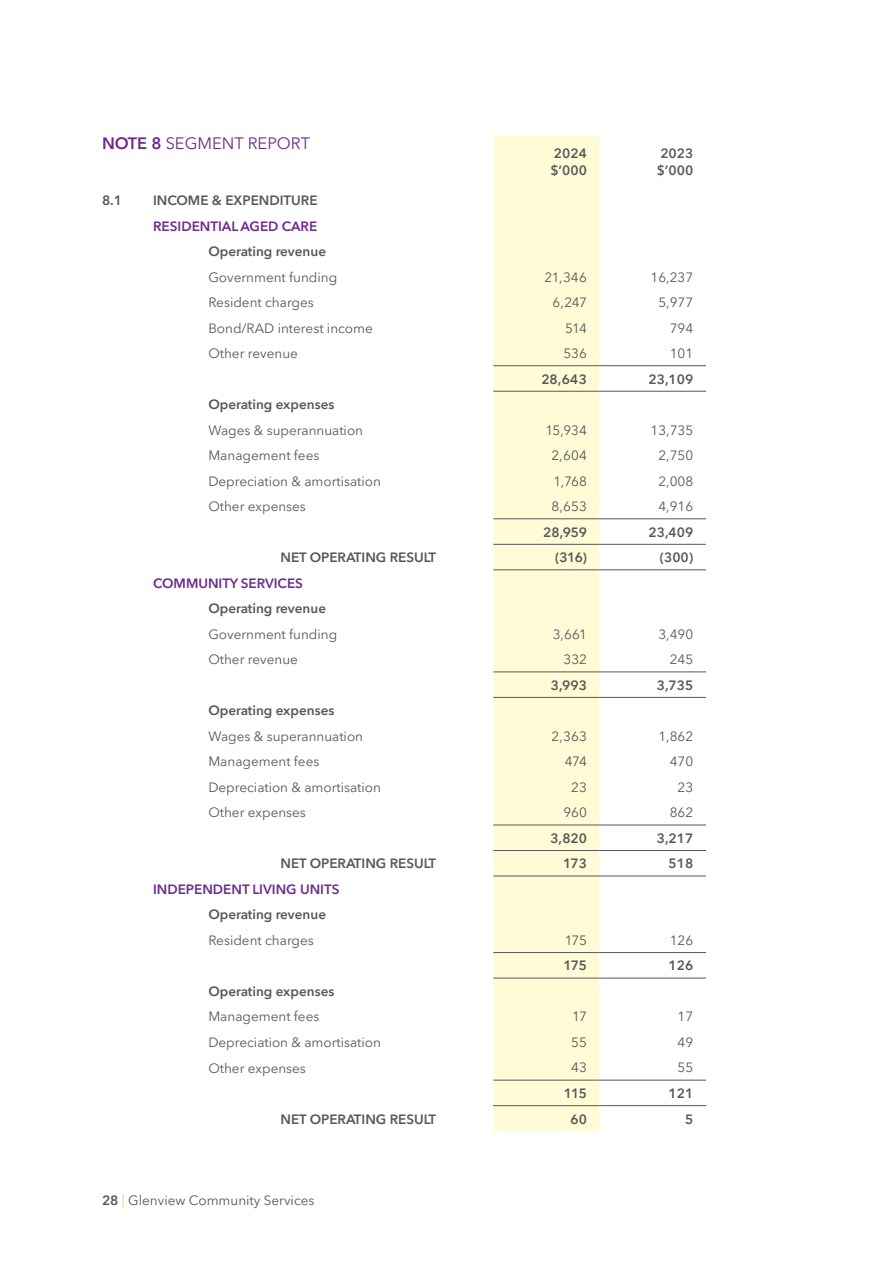
<style>
.page{position:relative;width:893px;height:1263px;background:#fff}
.page>*{position:absolute;margin:0;border:0;box-sizing:border-box;transform-origin:0 0}
.Notes_number_heads{font:16.5px "Avenir Next LT Pro";color:#6e2a8e}
.t1{font:13.5px "Avenir Next LT Pro";color:#57585a}
.t2{font:600 13.5px "Avenir Next LT Pro";color:#57585a}
.t3{font:600 13.5px "Avenir Next LT Pro";color:#6e2a8e}
.s1{font-weight:600}
.s2{color:#d5df3e}
</style>
<div class="page">
<div style="left:493px;top:136px;width:107px;height:995px;background:#fffbd6"></div>
<svg style="left:600px;top:366px;width:106px;height:741px"></svg>
<hr style="left:493px;top:365px;width:107px;height:1px;background:#57585a">
<hr style="left:600px;top:365px;width:106px;height:1px;background:#57585a">
<hr style="left:493px;top:391px;width:107px;height:1px;background:#57585a">
<hr style="left:600px;top:391px;width:106px;height:1px;background:#57585a">
<hr style="left:493px;top:569px;width:107px;height:1px;background:#57585a">
<hr style="left:600px;top:569px;width:106px;height:1px;background:#57585a">
<hr style="left:493px;top:671px;width:107px;height:1px;background:#57585a">
<hr style="left:600px;top:671px;width:106px;height:1px;background:#57585a">
<hr style="left:493px;top:697px;width:107px;height:1px;background:#57585a">
<hr style="left:600px;top:697px;width:106px;height:1px;background:#57585a">
<hr style="left:493px;top:876px;width:107px;height:1px;background:#57585a">
<hr style="left:600px;top:876px;width:106px;height:1px;background:#57585a">
<hr style="left:493px;top:825px;width:107px;height:1px;background:#57585a">
<hr style="left:600px;top:825px;width:106px;height:1px;background:#57585a">
<hr style="left:493px;top:850px;width:107px;height:1px;background:#57585a">
<hr style="left:600px;top:850px;width:106px;height:1px;background:#57585a">
<hr style="left:493px;top:952px;width:107px;height:1px;background:#57585a">
<hr style="left:600px;top:952px;width:106px;height:1px;background:#57585a">
<hr style="left:493px;top:978px;width:107px;height:1px;background:#57585a">
<hr style="left:600px;top:978px;width:106px;height:1px;background:#57585a">
<hr style="left:493px;top:1080px;width:107px;height:1px;background:#57585a">
<hr style="left:600px;top:1080px;width:106px;height:1px;background:#57585a">
<hr style="left:493px;top:518px;width:107px;height:1px;background:#57585a">
<hr style="left:600px;top:518px;width:106px;height:1px;background:#57585a">
<hr style="left:493px;top:544px;width:107px;height:1px;background:#57585a">
<hr style="left:600px;top:544px;width:106px;height:1px;background:#57585a">
<hr style="left:493px;top:1105px;width:107px;height:1px;background:#57585a">
<hr style="left:600px;top:1105px;width:106px;height:1px;background:#57585a">
<p class="Notes_number_heads" style="left:102px;top:133px;width:210px"><span class="s1">NOTE 8</span> SEGMENT REPORT</p>
<p class="t2" style="left:554px;top:146px;width:34px">2024</p>
<p class="t2" style="left:550px;top:162px;width:38px">$’000</p>
<p class="t2" style="left:660px;top:146px;width:34px">2023</p>
<p class="t2" style="left:657px;top:162px;width:38px">$’000</p>
<p class="t2" style="left:102px;top:192px;width:21px">8.1</p>
<p class="t2" style="left:153px;top:192px;width:166px">INCOME &amp; EXPENDITURE</p>
<p class="t3" style="left:153px;top:218px;width:166px">RESIDENTIAL AGED CARE</p>
<p class="t2" style="left:208px;top:243px;width:119px">Operating revenue</p>
<p class="t1" style="left:208px;top:269px;width:130px">Government funding</p>
<p class="t1" style="left:544px;top:269px;width:44px">21,346</p>
<p class="t1" style="left:651px;top:269px;width:44px">16,237</p>
<p class="t1" style="left:208px;top:294px;width:107px">Resident charges</p>
<p class="t1" style="left:552px;top:294px;width:36px">6,247</p>
<p class="t1" style="left:658px;top:294px;width:36px">5,977</p>
<p class="t1" style="left:208px;top:320px;width:166px">Bond/RAD interest income</p>
<p class="t1" style="left:565px;top:320px;width:23px">514</p>
<p class="t1" style="left:670px;top:320px;width:25px">794</p>
<p class="t1" style="left:208px;top:345px;width:91px">Other revenue</p>
<p class="t1" style="left:563px;top:345px;width:25px">536</p>
<p class="t1" style="left:670px;top:345px;width:25px">101</p>
<p class="t2" style="left:541px;top:371px;width:47px">28,643</p>
<p class="t2" style="left:649px;top:371px;width:46px">23,109</p>
<p class="t2" style="left:208px;top:396px;width:128px">Operating expenses</p>
<p class="t1" style="left:208px;top:422px;width:156px">Wages &amp; superannuation</p>
<p class="t1" style="left:545px;top:422px;width:43px">15,934</p>
<p class="t1" style="left:651px;top:422px;width:44px">13,735</p>
<p class="t1" style="left:208px;top:447px;width:113px">Management fees</p>
<p class="t1" style="left:552px;top:447px;width:37px">2,604</p>
<p class="t1" style="left:658px;top:447px;width:36px">2,750</p>
<p class="t1" style="left:208px;top:473px;width:174px">Depreciation &amp; amortisation</p>
<p class="t1" style="left:554px;top:473px;width:35px">1,768</p>
<p class="t1" style="left:658px;top:473px;width:36px">2,008</p>
<p class="t1" style="left:208px;top:498px;width:99px">Other expenses</p>
<p class="t1" style="left:552px;top:498px;width:37px">8,653</p>
<p class="t1" style="left:658px;top:498px;width:36px">4,916</p>
<p class="t2" style="left:543px;top:524px;width:45px">28,959</p>
<p class="t2" style="left:649px;top:524px;width:46px">23,409</p>
<p class="t2" style="left:280px;top:549px;width:157px">NET OPERATING RESULT</p>
<p class="t2" style="left:555px;top:549px;width:33px">(316)</p>
<p class="t2" style="left:660px;top:549px;width:35px">(300)</p>
<p class="t3" style="left:153px;top:575px;width:151px">COMMUNITY SERVICES</p>
<p class="t2" style="left:208px;top:600px;width:119px">Operating revenue</p>
<p class="t1" style="left:208px;top:626px;width:130px">Government funding</p>
<p class="t1" style="left:553px;top:626px;width:36px">3,661</p>
<p class="t1" style="left:658px;top:626px;width:36px">3,490</p>
<p class="t1" style="left:208px;top:651px;width:91px">Other revenue</p>
<p class="t1" style="left:563px;top:651px;width:25px">332</p>
<p class="t1" style="left:670px;top:651px;width:25px">245</p>
<p class="t2" style="left:551px;top:677px;width:38px">3,993</p>
<p class="t2" style="left:657px;top:677px;width:38px">3,735</p>
<p class="t2" style="left:208px;top:702px;width:128px">Operating expenses</p>
<p class="t1" style="left:208px;top:728px;width:156px">Wages &amp; superannuation</p>
<p class="t1" style="left:552px;top:728px;width:37px">2,363</p>
<p class="t1" style="left:658px;top:728px;width:36px">1,862</p>
<p class="t1" style="left:208px;top:753px;width:113px">Management fees</p>
<p class="t1" style="left:565px;top:753px;width:24px">474</p>
<p class="t1" style="left:670px;top:753px;width:25px">470</p>
<p class="t1" style="left:208px;top:779px;width:174px">Depreciation &amp; amortisation</p>
<p class="t1" style="left:571px;top:779px;width:17px">23</p>
<p class="t1" style="left:678px;top:779px;width:17px">23</p>
<p class="t1" style="left:208px;top:804px;width:99px">Other expenses</p>
<p class="t1" style="left:564px;top:804px;width:25px">960</p>
<p class="t1" style="left:670px;top:804px;width:25px">862</p>
<p class="t2" style="left:550px;top:830px;width:38px">3,820</p>
<p class="t2" style="left:657px;top:830px;width:38px">3,217</p>
<p class="t2" style="left:280px;top:855px;width:157px">NET OPERATING RESULT</p>
<p class="t2" style="left:563px;top:855px;width:25px">173</p>
<p class="t2" style="left:669px;top:855px;width:26px">518</p>
<p class="t3" style="left:153px;top:881px;width:188px">INDEPENDENT LIVING UNITS</p>
<p class="t2" style="left:208px;top:906px;width:119px">Operating revenue</p>
<p class="t1" style="left:208px;top:932px;width:107px">Resident charges</p>
<p class="t1" style="left:565px;top:932px;width:24px">175</p>
<p class="t1" style="left:670px;top:932px;width:25px">126</p>
<p class="t2" style="left:564px;top:957px;width:25px">175</p>
<p class="t2" style="left:669px;top:957px;width:26px">126</p>
<p class="t2" style="left:208px;top:983px;width:128px">Operating expenses</p>
<p class="t1" style="left:208px;top:1009px;width:113px">Management fees</p>
<p class="t1" style="left:572px;top:1009px;width:16px">17</p>
<p class="t1" style="left:678px;top:1009px;width:17px">17</p>
<p class="t1" style="left:208px;top:1034px;width:174px">Depreciation &amp; amortisation</p>
<p class="t1" style="left:571px;top:1034px;width:17px">55</p>
<p class="t1" style="left:678px;top:1034px;width:17px">49</p>
<p class="t1" style="left:208px;top:1060px;width:99px">Other expenses</p>
<p class="t1" style="left:571px;top:1059px;width:17px">43</p>
<p class="t1" style="left:678px;top:1059px;width:17px">55</p>
<p class="t2" style="left:564px;top:1085px;width:24px">115</p>
<p class="t2" style="left:669px;top:1085px;width:26px">121</p>
<p class="t2" style="left:280px;top:1110px;width:157px">NET OPERATING RESULT</p>
<p class="t2" style="left:570px;top:1110px;width:18px">60</p>
<p class="t2" style="left:685px;top:1110px;width:10px">5</p>
<p class="t1" style="left:102px;top:1192px;width:214px"><span class="s1">28</span> <span class="s2">|</span> Glenview Community Services</p>
</div>
